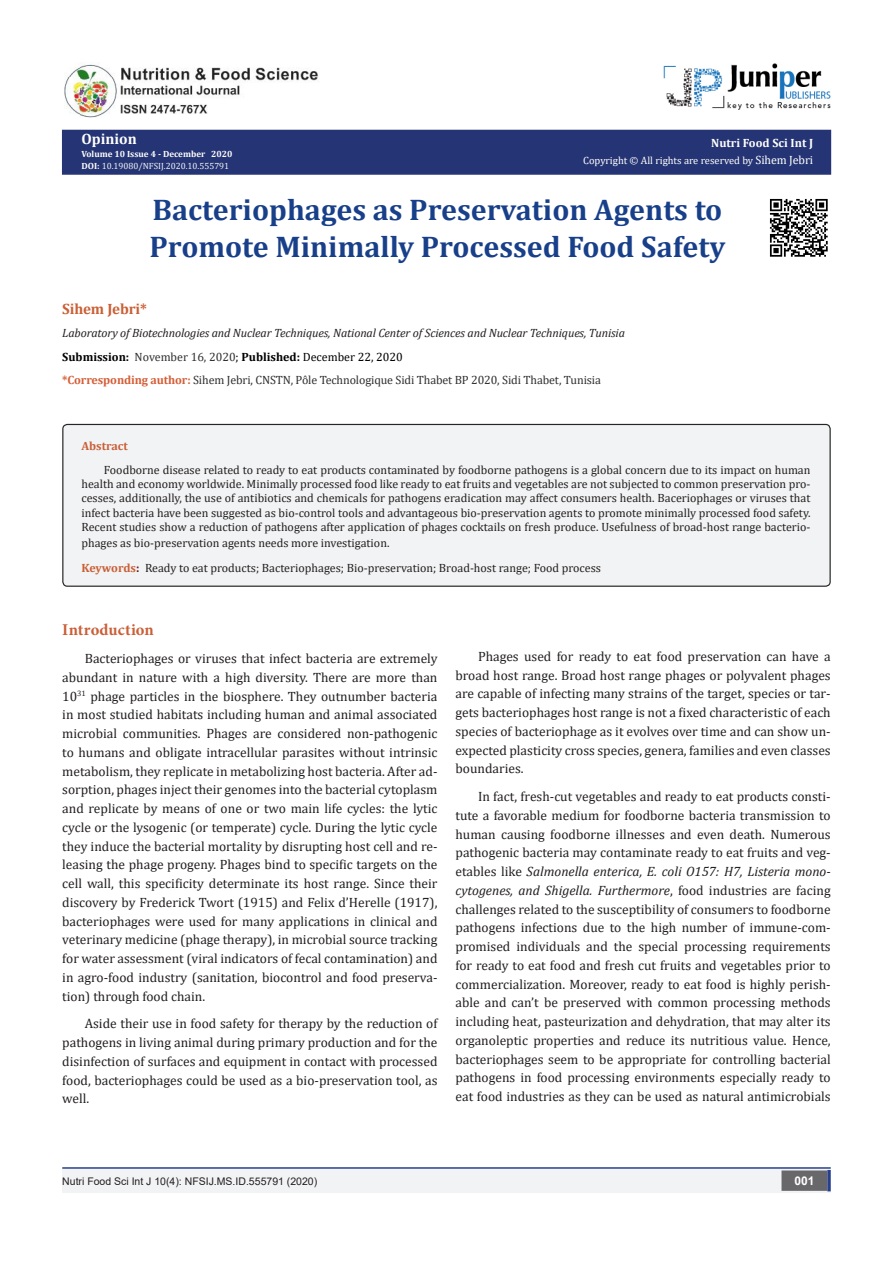
<style>
.page{position:relative;width:893px;height:1263px;background:#fff}
.page>*{position:absolute;margin:0;border:0;box-sizing:border-box;transform-origin:0 0}
.t1{font:700 30px/37.5px "Cambria";color:#183f89}
.t2{font:700 16.5px "Minion Pro";letter-spacing:.005em;color:#ca5f37}
.t3{font:700 15px "Cambria";letter-spacing:-.01em;color:#ca6036}
.t4{font:700 15px "Cambria";color:#fff}
.t5{font:13.5px/18.8px "Cambria";color:#231f20;text-align:justify}
.t6{font:12px/14.4px "Cambria";color:#231f20;text-align:justify}
.t7{font:italic 12px "Cambria";letter-spacing:-.01em;color:#231f20}
.t8{font:12px "Cambria";letter-spacing:-.01em;color:#312f30}
.t9{font:700 12px "Cambria";color:#000}
.t10{font:700 12px "Cambria";color:#fffefc}
.t11{font:700 12px "Cambria";color:#ca5f37}
.t12{font:700 12px "Arial";color:#fff}
.t13{font:10.5px "Arial";color:#231f20}
.t14{font:10.5px "Cambria";color:#fffefc}
.t15{font:9px "Cambria";color:#f2f3f4}
.t16{font:700 9px "Cambria";color:#fffefc}
.s1{font-weight:700;color:#fffefc}
.s2{font-weight:700}
.s3{font-size:12px;color:#fff}
.s4{font-weight:400;color:#312f30}
.s5{font-weight:400}
.s6{font-weight:700;color:#d55e37}
.s7{font-weight:700;color:#ca5f37}
.s8{font-weight:700;color:#660f10}
.s9{font-style:italic}
</style>
<div class="page">
<div style="left:63px;top:424px;width:767px;height:162px;background:#f2f3f4;border-radius:4px"></div>
<div style="left:62px;top:424px;width:769px;height:163px;border:1px solid #262626;border-radius:4px"></div>
<div style="left:63px;top:130px;width:767px;height:44px;background:#253474"></div>
<div style="left:62px;top:130px;width:769px;height:45px;border:2px solid #253474"></div>
<img style="left:663px;top:63px;width:168px;height:47px">
<img style="left:65px;top:63px;width:254px;height:55px">
<hr style="left:62px;top:1167px;width:769px;height:2px;background:#253f8e">
<div style="left:62px;top:1169px;width:495px;height:24px;background:#f2f3f4"></div>
<div style="left:557px;top:1169px;width:274px;height:24px;background:#f2f3f4"></div>
<div style="left:782px;top:1171px;width:45px;height:19px;background:#68676a"></div>
<div style="left:781px;top:1170px;width:46px;height:21px;border:2px solid #68676a"></div>
<svg style="left:827px;top:1170px;width:4px;height:21px"></svg>
<img style="left:769px;top:198px;width:59px;height:59px">
<p class="t4" style="left:81px;top:129px;width:57px">Opinion</p>
<p class="t16" style="left:81px;top:147px;width:153px">Volume 10 Issue 4 - December 2020</p>
<p class="t15" style="left:81px;top:160px;width:149px"><span class="s1">DOI</span><span class="s2">:</span> 10.19080/NFSIJ.2020.10.555791</p>
<p class="t10" style="left:711px;top:134px;width:103px">Nutri Food Sci Int J</p>
<p class="t14" style="left:583px;top:154px;width:232px">Copyright © All rights are reserved by <span class="s3">Sihem Jebri</span></p>
<p class="t1" style="left:150px;top:190px;width:577px">Bacteriophages as Preservation Agents to<br>Promote Minimally Processed Food Safety</p>
<p class="t3" style="left:62px;top:298px;width:86px">Sihem Jebri*</p>
<p class="t7" style="left:62px;top:325px;width:564px">Laboratory of Biotechnologies and Nuclear Techniques, National Center of Sciences and Nuclear Techniques, Tunisia</p>
<p class="t9" style="left:62px;top:348px;width:342px">Submission: <span class="s4">November 16, 2020</span><span class="s5">;</span> Published: <span class="s5">December 22, 2020</span></p>
<p class="t8" style="left:62px;top:373px;width:540px"><span class="s6">*Corresponding author:</span> Sihem Jebri, CNSTN, Pôle Technologique Sidi Thabet BP 2020, Sidi Thabet, Tunisia</p>
<p class="t11" style="left:81px;top:438px;width:48px">Abstract</p>
<p class="t6" style="left:81px;top:462px;width:731px;text-indent:23px">Foodborne disease related to ready to eat products contaminated by foodborne pathogens is a global concern due to its impact on human health and economy worldwide. Minimally processed food like ready to eat fruits and vegetables are not subjected to common preservation pro&shy;cesses, additionally, the use of antibiotics and chemicals for pathogens eradication may affect consumers health. Baceriophages or viruses that infect bacteria have been suggested as bio-control tools and advantageous bio-preservation agents to promote minimally processed food safety.<br>Recent studies show a reduction of pathogens after application of phages cocktails on fresh produce. Usefulness of broad-host range bacterio-</p>
<p class="t6" style="left:81px;top:536px;width:310px">phages as bio-preservation agents needs more investigation.</p>
<p class="t6" style="left:81px;top:560px;width:521px"><span class="s7">Keywords</span><span class="s8">:</span> Ready to eat products; Bacteriophages; Bio-preservation; Broad-host range; Food process</p>
<p class="t2" style="left:62px;top:618px;width:93px">Introduction</p>
<p class="t5" style="left:62px;top:649px;width:377px;text-indent:22px">Bacteriophages or viruses that infect bacteria are extremely abundant in nature with a high diversity. There are more than 10<sup>31</sup> phage particles in the biosphere. They outnumber bacteria in most studied habitats including human and animal associated microbial communities. Phages are considered non-pathogenic to humans and obligate intracellular parasites without intrinsic metabolism, they replicate in metabolizing host bacteria. After ad&shy;sorption, phages inject their genomes into the bacterial cytoplasm and replicate by means of one or two main life cycles: the lytic cycle or the lysogenic (or temperate) cycle. During the lytic cycle they induce the bacterial mortality by disrupting host cell and re&shy;leasing the phage progeny. Phages bind to specific targets on the cell wall, this specificity determinate its host range. Since their discovery by Frederick Twort (1915) and Felix d’Herelle (1917), bacteriophages were used for many applications in clinical and veterinary medicine (phage therapy), in microbial source tracking for water assessment (viral indicators of fecal contamination) and in agro-food industry (sanitation, biocontrol and food preserva&shy;tion) through food chain.</p>
<p class="t5" style="left:62px;top:1014px;width:377px;text-indent:22px">Aside their use in food safety for therapy by the reduction of pathogens in living animal during primary production and for the disinfection of surfaces and equipment in contact with processed food, bacteriophages could be used as a bio-preservation tool, as well.</p>
<p class="t5" style="left:455px;top:647px;width:377px;text-indent:22px">Phages used for ready to eat food preservation can have a broad host range. Broad host range phages or polyvalent phages are capable of infecting many strains of the target, species or tar&shy;gets bacteriophages host range is not a fixed characteristic of each species of bacteriophage as it evolves over time and can show un&shy;expected plasticity cross species, genera, families and even classes boundaries.</p>
<p class="t5" style="left:455px;top:787px;width:377px;text-indent:22px">In fact, fresh-cut vegetables and ready to eat products consti&shy;tute a favorable medium for foodborne bacteria transmission to human causing foodborne illnesses and even death. Numerous pathogenic bacteria may contaminate ready to eat fruits and veg&shy;etables like <span class="s9">Salmonella enterica, E. coli O157: H7, Listeria mono&shy;cytogenes, and Shigella. Furthermore</span>, food industries are facing challenges related to the susceptibility of consumers to foodborne pathogens infections due to the high number of immune-com&shy;promised individuals and the special processing requirements for ready to eat food and fresh cut fruits and vegetables prior to commercialization. Moreover, ready to eat food is highly perish&shy;able and can’t be preserved with common processing methods including heat, pasteurization and dehydration, that may alter its organoleptic properties and reduce its nutritious value. Hence, bacteriophages seem to be appropriate for controlling bacterial pathogens in food processing environments especially ready to eat food industries as they can be used as natural antimicrobials</p>
<p class="t13" style="left:62px;top:1173px;width:257px">Nutri Food Sci Int J 10(4): NFSIJ.MS.ID.555791 (2020)</p>
<p class="t12" style="left:794px;top:1172px;width:22px">001</p>
</div>
